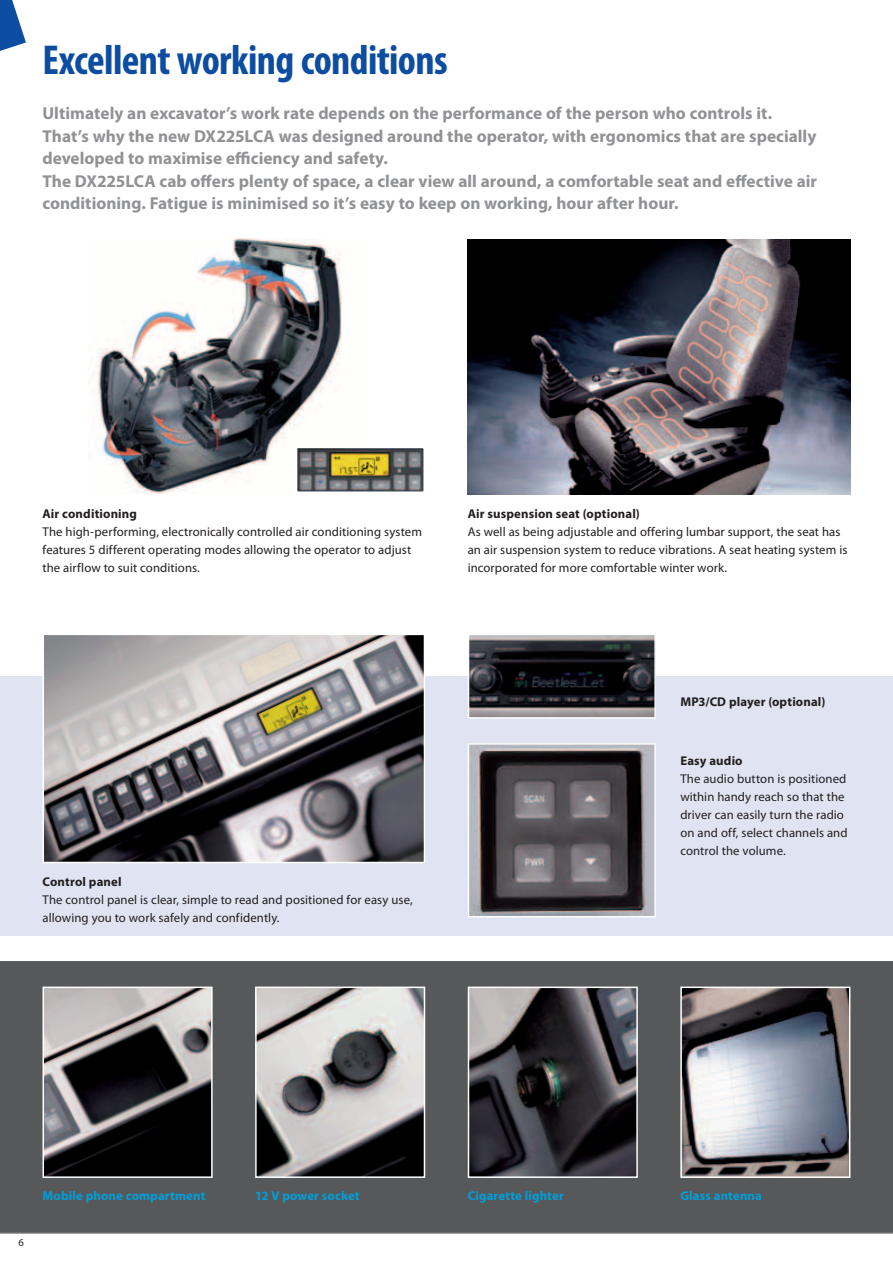
<style>
.page{position:relative;width:893px;height:1263px;background:#fff}
.page>*{position:absolute;margin:0;border:0;box-sizing:border-box;transform-origin:0 0}
.t1{font:700 condensed 42px "Myriad Pro";letter-spacing:-.015em;color:#0d4da1}
.t2{font:700 17.25px/22.5px "Myriad Pro";color:#919295}
.t3{font:12.75px/18px "Myriad Pro";letter-spacing:.005em;color:#231f20}
.t4{font:700 12.75px "Myriad Pro";letter-spacing:.01em;color:#231f20}
.t5{font:700 12.75px "Myriad Pro";letter-spacing:.01em;color:#009fda}
.t6{font:10.5px "Myriad Pro";color:#231f20}
</style>
<div class="page">
<svg style="left:0;top:0;width:26px;height:51px"></svg>
<div style="left:0;top:961px;width:893px;height:272px;background:#57585a"></div>
<hr style="left:0;top:1233px;width:893px;height:1px;background:#919295">
<div style="left:0;top:676px;width:893px;height:259px;background:#e0e4f2"></div>
<img style="left:468px;top:239px;width:382px;height:255px">
<img style="left:46px;top:637px;width:376px;height:223px">
<div style="left:43px;top:634px;width:382px;height:229px;border:2px solid #fff"></div>
<img style="left:471px;top:637px;width:182px;height:79px">
<div style="left:468px;top:634px;width:188px;height:85px;border:2px solid #fff"></div>
<img style="left:471px;top:746px;width:182px;height:168px">
<div style="left:468px;top:743px;width:188px;height:174px;border:2px solid #fff"></div>
<img style="left:683px;top:989px;width:164px;height:186px">
<div style="left:680px;top:986px;width:170px;height:192px;border:2px solid #fff"></div>
<img style="left:46px;top:989px;width:164px;height:186px">
<div style="left:43px;top:986px;width:170px;height:192px;border:2px solid #fff"></div>
<img style="left:258px;top:989px;width:164px;height:186px">
<div style="left:255px;top:986px;width:170px;height:192px;border:2px solid #fff"></div>
<img style="left:471px;top:989px;width:164px;height:186px">
<div style="left:468px;top:986px;width:170px;height:192px;border:2px solid #fff"></div>
<img style="left:93px;top:238px;width:249px;height:255px">
<img style="left:299px;top:449px;width:123px;height:41px">
<div style="left:296px;top:446px;width:129px;height:47px;border:2px solid #fff"></div>
<h1 class="t1" style="left:43px;top:37px;width:407px">Excellent working conditions</h1>
<p class="t2" style="left:43px;top:102px;width:776px">Ultimately an excavator’s work rate depends on the performance of the person who controls it.<br>That’s why the new DX225LCA was designed around the operator, with ergonomics that are specially developed to maximise efficiency and safety.<br>The DX225LCA cab offers plenty of space, a clear view all around, a comfortable seat and effective air conditioning. Fatigue is minimised so it’s easy to keep on working, hour after hour.</p>
<p class="t4" style="left:43px;top:506px;width:96px">Air conditioning</p>
<p class="t3" style="left:43px;top:523px;width:381px">The high-performing, electronically controlled air conditioning system features 5 different operating modes allowing the operator to adjust the airflow to suit conditions.</p>
<p class="t4" style="left:468px;top:506px;width:174px">Air suspension seat (optional)</p>
<p class="t3" style="left:468px;top:523px;width:381px">As well as being adjustable and offering lumbar support, the seat has an air suspension system to reduce vibrations. A seat heating system is incorporated for more comfortable winter work.</p>
<p class="t4" style="left:43px;top:874px;width:81px">Control panel</p>
<p class="t3" style="left:43px;top:890px;width:372px">The control panel is clear, simple to read and positioned for easy use, allowing you to work safely and confidently.</p>
<p class="t4" style="left:680px;top:694px;width:147px">MP3/CD player (optional)</p>
<p class="t4" style="left:680px;top:754px;width:64px">Easy audio</p>
<p class="t3" style="left:680px;top:770px;width:169px">The audio button is positioned within handy reach so that the driver can easily turn the radio on and off, select channels and control the volume.</p>
<p class="t6" style="left:19px;top:1236px;width:7px">6</p>
<p class="t5" style="left:43px;top:1189px;width:164px">Mobile phone compartment</p>
<p class="t5" style="left:255px;top:1189px;width:106px">12 V power socket</p>
<p class="t5" style="left:468px;top:1189px;width:98px">Cigarette lighter</p>
<p class="t5" style="left:680px;top:1189px;width:83px">Glass antenna</p>
</div>
